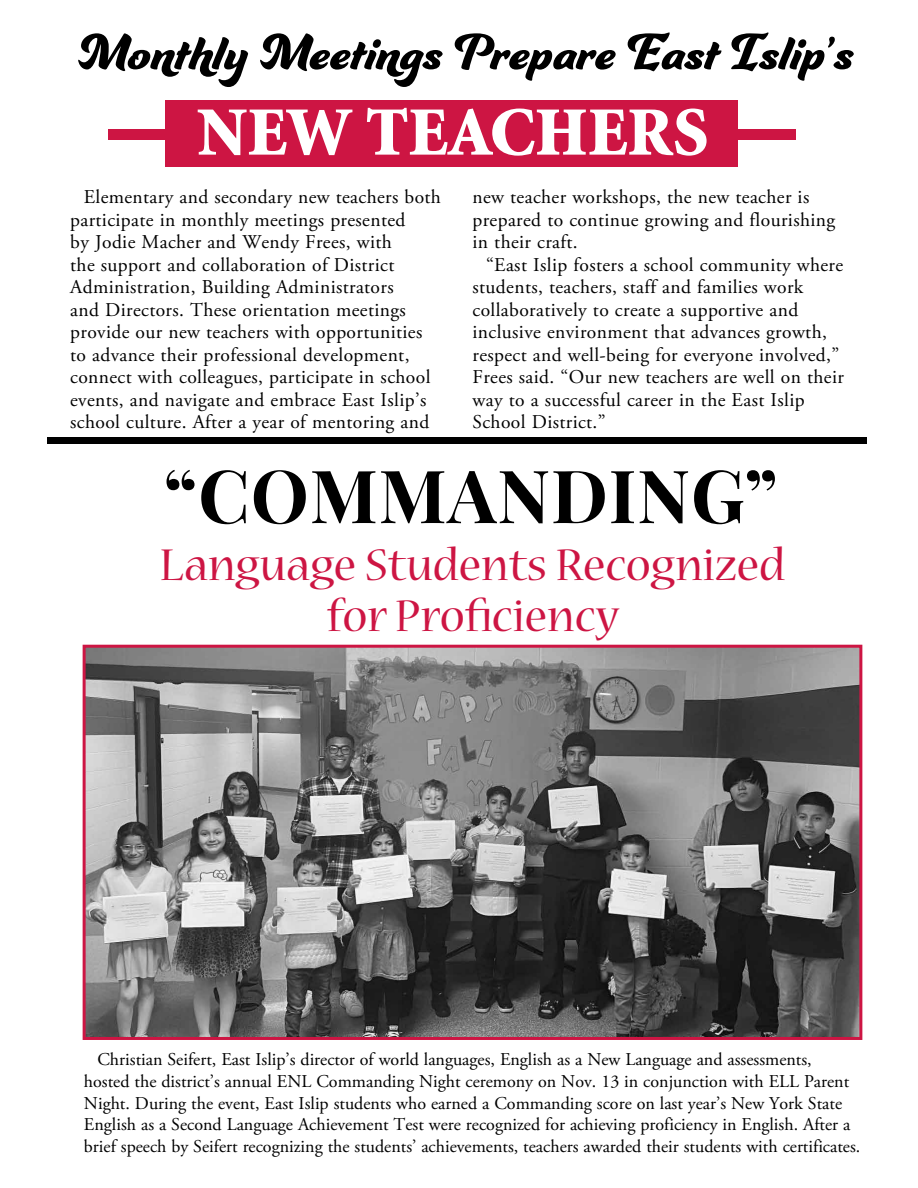
<style>
.page{position:relative;width:918px;height:1188px;background:#fff}
.page>*{position:absolute;margin:0;border:0;box-sizing:border-box;transform-origin:0 0}
.t1{font:700 73.5px "Playfair Display";letter-spacing:.01em;color:#000}
.t2{font:900 69.3px "Minion Std";color:#fff}
.t3{font:54px "Ganache";color:#000}
.t4{font:49.5px/51px "Nueva Std";color:#cd1543;text-align:center}
.t5{font:19.5px/22.5px "Adobe Garamond Pro";letter-spacing:.02em;color:#000}
.t6{font:18px/21.6px "Adobe Garamond Pro";color:#000}
</style>
<div class="page">
<div style="left:108px;top:129px;width:688px;height:10px;background:#cd1543"></div>
<img style="left:87px;top:649px;width:771px;height:387px">
<div style="left:83px;top:645px;width:779px;height:395px;border:3px solid #cd1543"></div>
<div style="left:165px;top:100px;width:573px;height:67px;background:#cd1543"></div>
<div style="left:48px;top:438px;width:819px;height:6px;background:#000"></div>
<h3 class="t3" style="left:78px;top:19px;width:777px">Monthly Meetings Prepare East Islip’s</h3>
<h2 class="t2" style="left:197px;top:97px;width:513px">NEW TEACHERS</h2>
<p class="t5" style="left:70px;top:187px;width:372px;text-indent:13px">Elementary and secondary new teachers both participate in monthly meetings presented<br>by Jodie Macher and Wendy Frees, with<br>the support and collaboration of District Administration, Building Administrators<br>and Directors. These orientation meetings provide our new teachers with opportunities to advance their professional development, connect with colleagues, participate in school events, and navigate and embrace East Islip’s school culture. After a year of mentoring and</p>
<p class="t5" style="left:473px;top:187px;width:364px">new teacher workshops, the new teacher is prepared to continue growing and flourishing in their craft.</p>
<p class="t5" style="left:473px;top:254px;width:373px;text-indent:13px">“East Islip fosters a school community where students, teachers, staff and families work collaboratively to create a supportive and inclusive environment that advances growth, respect and well-being for everyone involved,” Frees said. “Our new teachers are well on their way to a successful career in the East Islip School District.”</p>
<h1 class="t1" style="left:163px;top:438px;width:616px">“COMMANDING”</h1>
<h3 class="t4" style="left:160px;top:542px;width:627px">Language Students Recognized for Proficiency</h3>
<p class="t6" style="left:84px;top:1049px;width:778px;text-indent:14px">Christian Seifert, East Islip’s director of world languages, English as a New Language and assessments, hosted the district’s annual ENL Commanding Night ceremony on Nov. 13 in conjunction with ELL Parent Night. During the event, East Islip students who earned a Commanding score on last year’s New York State English as a Second Language Achievement Test were recognized for achieving proficiency in English. After a brief speech by Seifert recognizing the students’ achievements, teachers awarded their students with certificates.</p>
</div>
